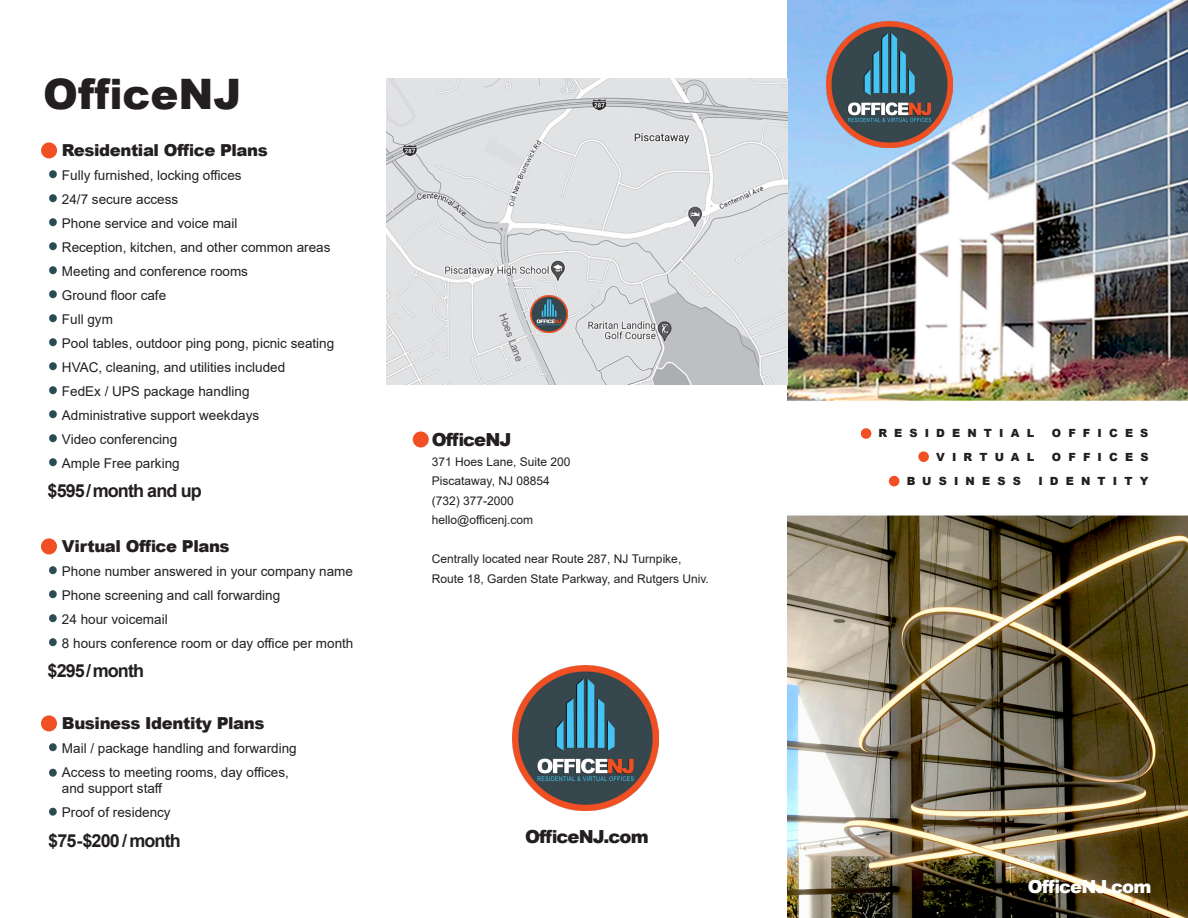
<style>
.page{position:relative;width:1188px;height:918px;background:#fff}
.page>*{position:absolute;margin:0;border:0;box-sizing:border-box;transform-origin:0 0}
.t1{font:900 42px "Arial";color:#231f20}
.t2{font:700 18px "Arial";letter-spacing:-.05em;color:#231f20}
.t3{font:900 18px "Arial";letter-spacing:-.05em;color:#231f20}
.t4{font:900 18px "Arial";letter-spacing:-.05em;color:#fff}
.t5{font:900 16.5px "Arial";letter-spacing:-.025em;color:#231f20}
.t6{font:13.5px/24px "Arial";color:#231f20}
.t7{font:12px/19.5px "Arial";color:#231f20}
.t8{font:900 11.25px "Arial";letter-spacing:.635em;color:#231f20}
.t9{font:10.5px "Arial";color:#636366}
</style>
<div class="page">
<img style="left:787px;top:0;width:401px;height:918px">
<div style="left:41px;top:142px;width:16px;height:16px;background:#f05023;border-radius:50%"></div>
<div style="left:49px;top:170px;width:8px;height:8px;background:#2d4b53;border-radius:50%"></div>
<div style="left:49px;top:194px;width:8px;height:8px;background:#2d4b53;border-radius:50%"></div>
<div style="left:49px;top:218px;width:8px;height:8px;background:#2d4b53;border-radius:50%"></div>
<div style="left:49px;top:242px;width:8px;height:8px;background:#2d4b53;border-radius:50%"></div>
<div style="left:49px;top:266px;width:8px;height:8px;background:#2d4b53;border-radius:50%"></div>
<div style="left:49px;top:290px;width:8px;height:8px;background:#2d4b53;border-radius:50%"></div>
<div style="left:49px;top:314px;width:8px;height:8px;background:#2d4b53;border-radius:50%"></div>
<div style="left:49px;top:338px;width:8px;height:8px;background:#2d4b53;border-radius:50%"></div>
<div style="left:49px;top:362px;width:8px;height:8px;background:#2d4b53;border-radius:50%"></div>
<div style="left:49px;top:386px;width:8px;height:8px;background:#2d4b53;border-radius:50%"></div>
<div style="left:49px;top:410px;width:8px;height:8px;background:#2d4b53;border-radius:50%"></div>
<div style="left:49px;top:434px;width:8px;height:8px;background:#2d4b53;border-radius:50%"></div>
<div style="left:49px;top:458px;width:8px;height:8px;background:#2d4b53;border-radius:50%"></div>
<div style="left:41px;top:538px;width:16px;height:16px;background:#f05023;border-radius:50%"></div>
<div style="left:49px;top:566px;width:8px;height:8px;background:#2d4b53;border-radius:50%"></div>
<div style="left:49px;top:590px;width:8px;height:8px;background:#2d4b53;border-radius:50%"></div>
<div style="left:49px;top:614px;width:8px;height:8px;background:#2d4b53;border-radius:50%"></div>
<div style="left:49px;top:638px;width:8px;height:8px;background:#2d4b53;border-radius:50%"></div>
<div style="left:41px;top:715px;width:16px;height:16px;background:#f05023;border-radius:50%"></div>
<div style="left:49px;top:743px;width:8px;height:8px;background:#2d4b53;border-radius:50%"></div>
<div style="left:49px;top:769px;width:8px;height:8px;background:#2d4b53;border-radius:50%"></div>
<div style="left:49px;top:808px;width:8px;height:8px;background:#2d4b53;border-radius:50%"></div>
<img style="left:387px;top:78px;width:400px;height:306px">
<img style="left:530px;top:296px;width:37px;height:37px">
<img style="left:513px;top:666px;width:145px;height:145px">
<div style="left:413px;top:431px;width:16px;height:17px;background:#f05023;border-radius:50%"></div>
<img style="left:826px;top:22px;width:126px;height:126px">
<hr style="left:787px;top:410px;width:401px;height:1px;background:#fff">
<div style="left:861px;top:428px;width:10px;height:11px;background:#f05023;border-radius:50%"></div>
<div style="left:918px;top:451px;width:11px;height:11px;background:#f05023;border-radius:50%"></div>
<div style="left:889px;top:476px;width:10px;height:10px;background:#f05023;border-radius:50%"></div>
<p class="t1" style="left:43px;top:63px;width:200px">OfficeNJ</p>
<p class="t5" style="left:62px;top:138px;width:207px">Residential Office Plans</p>
<p class="t6" style="left:62px;top:163px;width:181px">Fully furnished, locking offices</p>
<p class="t6" style="left:62px;top:187px;width:177px">24/7 secure access<br>Phone service and voice mail</p>
<p class="t6" style="left:62px;top:235px;width:270px">Reception, kitchen, and other common areas</p>
<p class="t6" style="left:62px;top:259px;width:188px">Meeting and conference rooms</p>
<p class="t6" style="left:62px;top:283px;width:106px">Ground floor cafe</p>
<p class="t6" style="left:62px;top:307px;width:274px">Full gym<br>Pool tables, outdoor ping pong, picnic seating</p>
<p class="t6" style="left:62px;top:355px;width:225px">HVAC, cleaning, and utilities included</p>
<p class="t6" style="left:62px;top:379px;width:189px">FedEx / UPS package handling</p>
<p class="t6" style="left:62px;top:403px;width:199px">Administrative support weekdays</p>
<p class="t6" style="left:62px;top:427px;width:117px">Video conferencing</p>
<p class="t6" style="left:62px;top:451px;width:119px">Ample Free parking</p>
<p class="t2" style="left:48px;top:478px;width:156px">$595 / month and up</p>
<p class="t5" style="left:62px;top:534px;width:169px">Virtual Office Plans</p>
<p class="t6" style="left:62px;top:559px;width:293px">Phone number answered in your company name</p>
<p class="t6" style="left:62px;top:583px;width:220px">Phone screening and call forwarding</p>
<p class="t6" style="left:62px;top:607px;width:107px">24 hour voicemail</p>
<p class="t6" style="left:62px;top:631px;width:293px">8 hours conference room or day office per month</p>
<p class="t2" style="left:48px;top:658px;width:98px">$295 / month</p>
<p class="t5" style="left:62px;top:711px;width:204px">Business Identity Plans</p>
<p class="t6" style="left:62px;top:736px;width:236px">Mail / package handling and forwarding</p>
<p class="t6" style="left:62px;top:764px;width:229px;line-height:16.5px">Access to meeting rooms, day offices, and support staff</p>
<p class="t6" style="left:62px;top:801px;width:110px">Proof of residency</p>
<p class="t2" style="left:48px;top:828px;width:134px">$75-$200 / month</p>
<p class="t9" style="left:509px;top:311px;width:52px;rotate:70deg">Hoes Lane</p>
<p class="t3" style="left:432px;top:427px;width:81px">OfficeNJ</p>
<p class="t7" style="left:432px;top:451px;width:140px">371 Hoes Lane, Suite 200<br>Piscataway, NJ 08854</p>
<p class="t7" style="left:432px;top:490px;width:103px">(732) 377-2000 hello@officenj.com</p>
<p class="t7" style="left:432px;top:549px;width:251px">Centrally located near Route 287, NJ Turnpike,</p>
<p class="t7" style="left:432px;top:568px;width:279px">Route 18, Garden State Parkway, and Rutgers Univ.</p>
<p class="t3" style="left:525px;top:823px;width:125px">OfficeNJ.com</p>
<p class="t8" style="left:878px;top:425px;width:157px">RESIDENTIAL</p>
<p class="t8" style="left:1052px;top:425px;width:98px">OFFICES</p>
<p class="t8" style="left:936px;top:449px;width:100px">VIRTUAL</p>
<p class="t8" style="left:1052px;top:449px;width:98px">OFFICES</p>
<p class="t8" style="left:907px;top:473px;width:116px">BUSINESS</p>
<p class="t8" style="left:1038px;top:473px;width:112px">IDENTITY</p>
<p class="t4" style="left:1028px;top:873px;width:125px">OfficeNJ.com</p>
</div>
